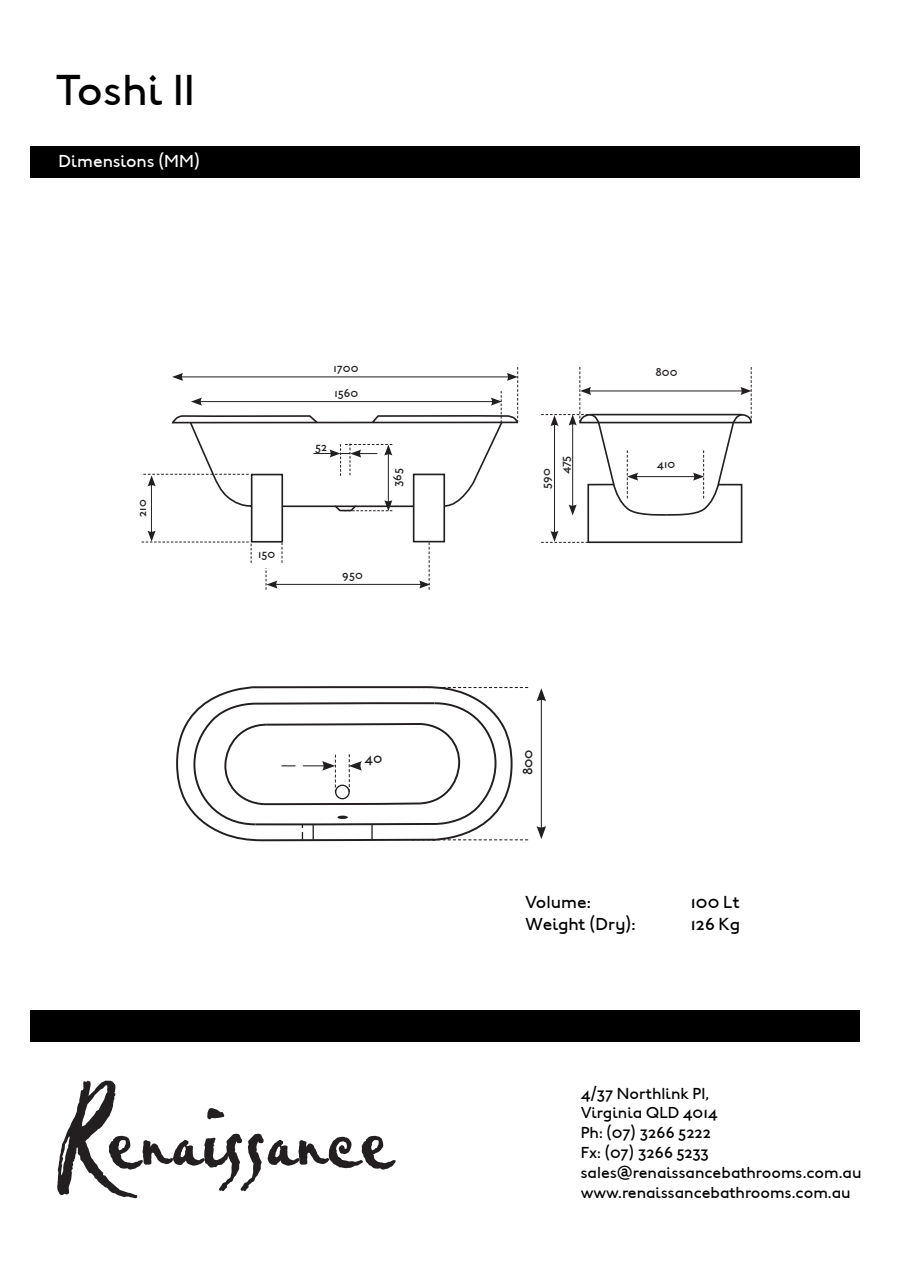
<style>
.page{position:relative;width:897px;height:1263px;background:#fff}
.page>*{position:absolute;margin:0;border:0;box-sizing:border-box;transform-origin:0 0}
.t1{font:116.1px "Pablo Plain";color:#231f20}
.t2{font:44.85px "Johnston Md OSITCTT";color:#000}
.t3{font:18px "Johnston Md OSITCTT";color:#000}
.t4{font:18px "Johnston Md OSITCTT";color:#fff}
.t5{font:16.5px/19.8px "Johnston Md OSITCTT";color:#000}
.t6{font:14.25px "Johnston Md OSITCTT";color:#231f20}
.t7{font:12px/25.8px "Johnston Md OSITCTT";color:#231f20}
</style>
<div class="page">
<div style="left:30px;top:146px;width:830px;height:31px;background:#000"></div>
<div style="left:30px;top:1010px;width:830px;height:31px;background:#000"></div>
<svg style="left:541px;top:367px;width:211px;height:177px"></svg>
<svg style="left:176px;top:686px;width:336px;height:156px"></svg>
<hr style="left:541px;top:698px;width:1px;height:131px;background:#231f20">
<svg style="left:536px;top:688px;width:10px;height:13px"></svg>
<svg style="left:536px;top:826px;width:10px;height:13px"></svg>
<svg style="left:411px;top:687px;width:117px;height:1px"></svg>
<svg style="left:194px;top:701px;width:334px;height:140px"></svg>
<svg style="left:141px;top:367px;width:378px;height:223px"></svg>
<h2 class="t2" style="left:56px;top:63px;width:141px">Toshi II</h2>
<p class="t4" style="left:58px;top:150px;width:143px">Dimensions (MM)</p>
<p class="t7" style="left:129px;top:517px;width:19px;rotate:-90deg">210</p>
<p class="t7" style="left:258px;top:541px;width:19px">150</p>
<p class="t7" style="left:334px;top:354px;width:26px">1700<br>1560</p>
<p class="t7" style="left:315px;top:434px;width:13px">52</p>
<p class="t7" style="left:384px;top:487px;width:21px;rotate:-90deg">365</p>
<p class="t7" style="left:342px;top:562px;width:22px">950</p>
<p class="t6" style="left:364px;top:749px;width:19px">40</p>
<h1 class="t1" style="left:54px;top:1059px;width:338px">Renaissance</h1>
<p class="t7" style="left:533px;top:488px;width:22px;rotate:-90deg">590</p>
<p class="t7" style="left:552px;top:474px;width:20px;rotate:-90deg">475</p>
<p class="t7" style="left:655px;top:359px;width:23px">800</p>
<p class="t7" style="left:657px;top:450px;width:20px">410</p>
<p class="t6" style="left:519px;top:775px;width:27px;rotate:-90deg">800</p>
<p class="t3" style="left:525px;top:891px;width:67px">Volume:</p>
<p class="t3" style="left:691px;top:891px;width:50px">100 Lt</p>
<p class="t3" style="left:525px;top:913px;width:112px">Weight (Dry):</p>
<p class="t3" style="left:691px;top:913px;width:51px">126 Kg</p>
<p class="t5" style="left:580px;top:1083px;width:282px">4/37 Northlink Pl,<br>Virginia QLD 4014<br>Ph: (07) 3266 5222<br>Fx: (07) 3266 5233 sales@renaissancebathrooms.com.au www.renaissancebathrooms.com.au</p>
</div>
